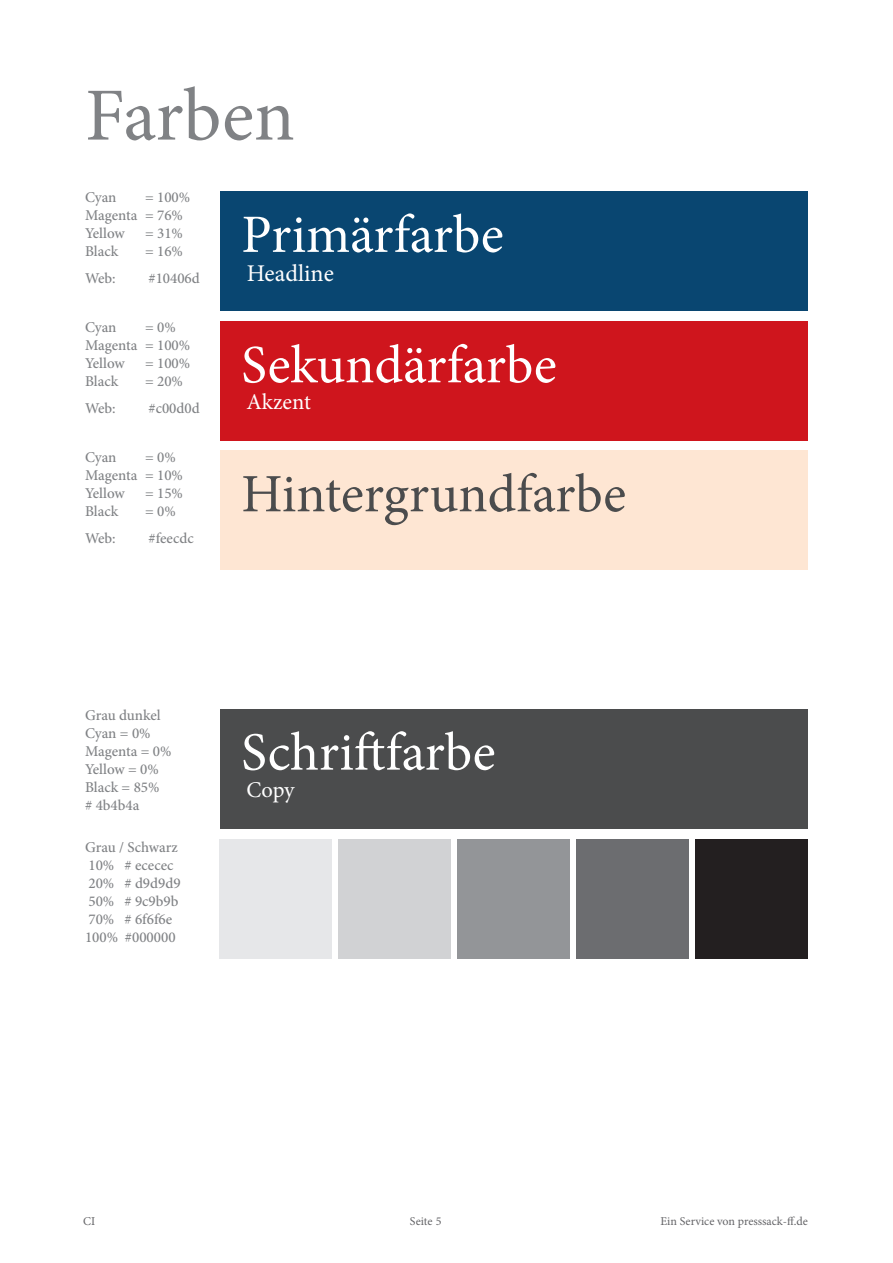
<style>
.page{position:relative;width:893px;height:1263px;background:#fff}
.page>*{position:absolute;margin:0;border:0;box-sizing:border-box;transform-origin:0 0}
.t1{font:75px "Minion Pro";color:#808285}
.t2{font:54px "Minion Pro";color:#fff}
.t3{font:54px "Minion Pro";color:#4b4c4d}
.t4{font:24px "Minion Pro";color:#fff}
.t5{font:22.5px "Minion Pro";color:#fff}
.t6{font:500 15px "Minion Pro";color:#808285}
.t7{font:12px "Minion Pro";color:#636366}
</style>
<div class="page">
<div style="left:220px;top:709px;width:588px;height:119px;background:#4b4c4d"></div>
<div style="left:220px;top:191px;width:588px;height:119px;background:#094671"></div>
<div style="left:220px;top:451px;width:588px;height:119px;background:#fee6d3"></div>
<div style="left:219px;top:839px;width:113px;height:119px;background:#e6e7e9"></div>
<div style="left:338px;top:839px;width:113px;height:119px;background:#d1d2d4"></div>
<div style="left:457px;top:839px;width:113px;height:119px;background:#939598"></div>
<div style="left:576px;top:839px;width:113px;height:119px;background:#6c6d70"></div>
<div style="left:695px;top:839px;width:113px;height:119px;background:#231f20"></div>
<div style="left:220px;top:322px;width:588px;height:119px;background:#cf151d"></div>
<p class="t1" style="left:85px;top:65px;width:211px">Farben</p>
<p class="t6" style="left:85px;top:187px;width:33px">Cyan</p>
<p class="t6" style="left:145px;top:187px;width:47px">= 100%</p>
<p class="t6" style="left:85px;top:205px;width:99px">Magenta = 76%</p>
<p class="t6" style="left:85px;top:223px;width:41px">Yellow</p>
<p class="t6" style="left:145px;top:223px;width:39px">= 31%</p>
<p class="t6" style="left:85px;top:241px;width:35px">Black</p>
<p class="t6" style="left:145px;top:241px;width:39px">= 16%</p>
<p class="t6" style="left:85px;top:268px;width:32px">Web:</p>
<p class="t6" style="left:148px;top:268px;width:53px">#10406d</p>
<p class="t6" style="left:85px;top:317px;width:33px">Cyan</p>
<p class="t6" style="left:145px;top:317px;width:32px">= 0%</p>
<p class="t6" style="left:85px;top:335px;width:107px">Magenta = 100%</p>
<p class="t6" style="left:85px;top:353px;width:41px">Yellow</p>
<p class="t6" style="left:145px;top:353px;width:47px">= 100%</p>
<p class="t6" style="left:85px;top:371px;width:35px">Black</p>
<p class="t6" style="left:145px;top:371px;width:39px">= 20%</p>
<p class="t6" style="left:85px;top:398px;width:32px">Web:</p>
<p class="t6" style="left:148px;top:398px;width:53px">#c00d0d</p>
<p class="t6" style="left:85px;top:447px;width:33px">Cyan</p>
<p class="t6" style="left:145px;top:447px;width:32px">= 0%</p>
<p class="t6" style="left:85px;top:465px;width:99px">Magenta = 10%</p>
<p class="t6" style="left:85px;top:483px;width:41px">Yellow</p>
<p class="t6" style="left:145px;top:483px;width:39px">= 15%</p>
<p class="t6" style="left:85px;top:501px;width:35px">Black</p>
<p class="t6" style="left:145px;top:501px;width:32px">= 0%</p>
<p class="t6" style="left:85px;top:528px;width:32px">Web:</p>
<p class="t6" style="left:148px;top:528px;width:47px">#feecdc</p>
<p class="t2" style="left:241px;top:198px;width:264px">Primärfarbe</p>
<p class="t4" style="left:247px;top:257px;width:89px">Headline</p>
<p class="t2" style="left:241px;top:329px;width:317px">Sekundärfarbe</p>
<p class="t5" style="left:246px;top:387px;width:66px">Akzent</p>
<p class="t3" style="left:241px;top:458px;width:386px">Hintergrundfarbe</p>
<p class="t6" style="left:85px;top:705px;width:77px">Grau dunkel</p>
<p class="t6" style="left:85px;top:723px;width:67px">Cyan = 0%</p>
<p class="t6" style="left:85px;top:741px;width:88px">Magenta = 0%</p>
<p class="t6" style="left:85px;top:759px;width:75px">Yellow = 0%</p>
<p class="t6" style="left:85px;top:777px;width:76px">Black = 85%</p>
<p class="t6" style="left:85px;top:795px;width:56px"># 4b4b4a</p>
<p class="t6" style="left:85px;top:837px;width:94px">Grau / Schwarz</p>
<p class="t6" style="left:88px;top:855px;width:87px">10% # ececec</p>
<p class="t6" style="left:88px;top:873px;width:94px">20% # d9d9d9</p>
<p class="t6" style="left:88px;top:891px;width:92px">50% # 9c9b9b</p>
<p class="t6" style="left:88px;top:909px;width:85px">70% # 6f6f6e</p>
<p class="t6" style="left:85px;top:927px;width:92px">100% #000000</p>
<p class="t2" style="left:241px;top:716px;width:256px">Schriftfarbe</p>
<p class="t5" style="left:246px;top:774px;width:50px">Copy</p>
<p class="t7" style="left:83px;top:1213px;width:14px">CI</p>
<p class="t7" style="left:410px;top:1213px;width:33px">Seite 5</p>
<p class="t7" style="left:660px;top:1213px;width:149px">Ein Service von presssack-ff.de</p>
</div>
